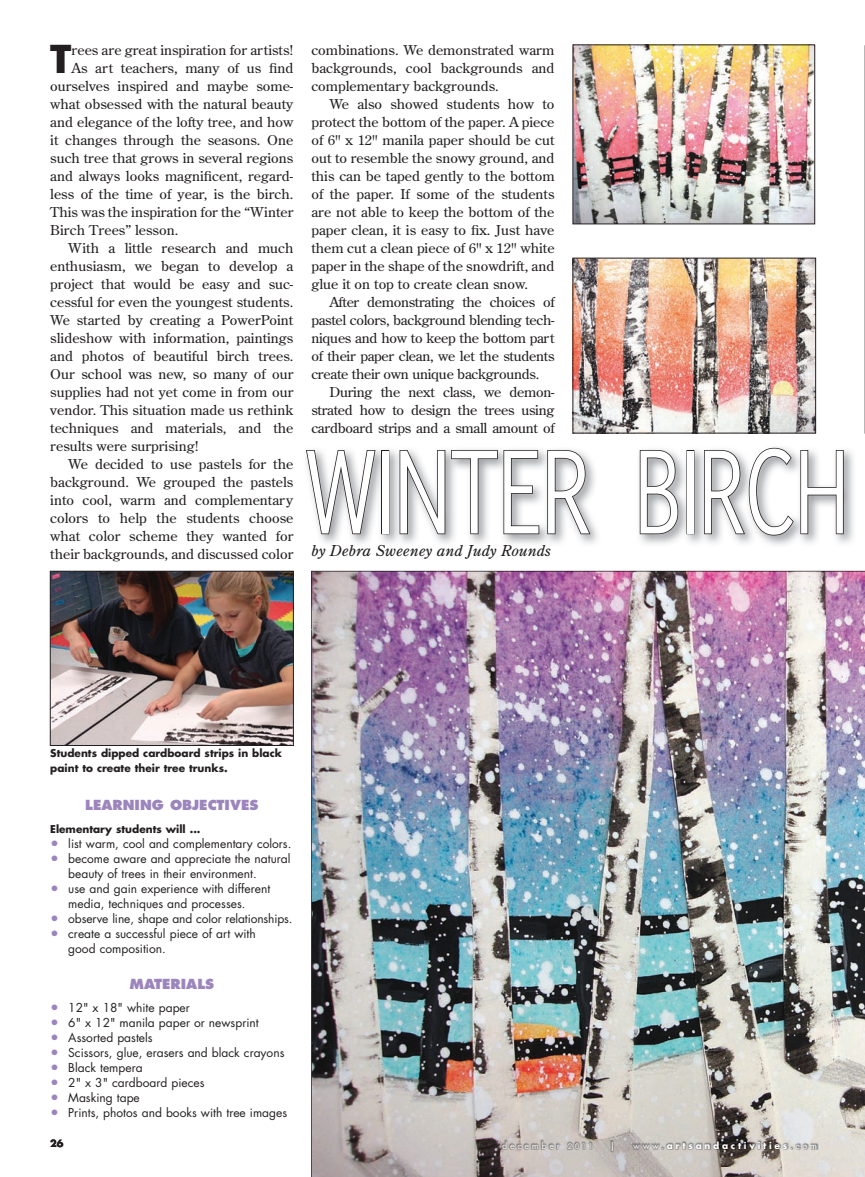
<style>
.page{position:relative;width:865px;height:1177px;background:#fff}
.page>*{position:absolute;margin:0;border:0;box-sizing:border-box;transform-origin:0 0}
.t1{font:108px "Euphemia UCAS";color:#fff;scale:.75 1}
.t2{font:700 37.35px "Futura";color:#231f20;scale:1.07 1}
.t3{font:italic 15px "Century Old Style";color:#231f20;scale:1.07 1}
.t4{font:13.5px/18px "Century Old Style";color:#231f20;text-align:justify;scale:1.07 1}
.t5{font:800 13.5px "Futura";color:#9c85bd}
.t6{font:12px/15px "Futura";color:#231f20}
.t7{font:700 10.5px/14.2px "Futura";color:#231f20}
.t8{font:700 9.75px "Futura";color:#231f20}
.t9{font:700 9px "Futura";color:#fff}
.t10{font:9px "Futura";letter-spacing:.3em;color:#fff}
.s1{font-size:15px;color:#9c85bd}
.s2{font-weight:400}
.s3{font-size:7.5px}
</style>
<div class="page">
<svg style="left:864px;top:45px;width:1px;height:388px"></svg>
<img style="left:311px;top:629px;width:554px;height:547px">
<img style="left:500px;top:1138px;width:365px;height:28px">
<img style="left:320px;top:450px;width:534px;height:95px">
<img style="left:311px;top:571px;width:554px;height:58px">
<svg style="left:306px;top:450px;width:70px;height:85px"></svg>
<div style="left:381px;top:450px;width:8px;height:84px;border:2px solid #231f20"></div>
<svg style="left:399px;top:449px;width:141px;height:86px"></svg>
<svg style="left:546px;top:449px;width:45px;height:86px"></svg>
<svg style="left:639px;top:449px;width:40px;height:86px;background:#b2b2b3"></svg>
<div style="left:686px;top:450px;width:8px;height:84px;border:2px solid #231f20"></div>
<svg style="left:703px;top:447px;width:141px;height:89px"></svg>
<img style="left:52px;top:572px;width:240px;height:171px">
<div style="left:50px;top:570px;width:244px;height:175px;border:1px solid #231f20"></div>
<img style="left:574px;top:260px;width:240px;height:171px">
<div style="left:572px;top:258px;width:244px;height:175px;border:1px solid #231f20"></div>
<img style="left:574px;top:46px;width:239px;height:176px">
<div style="left:572px;top:44px;width:243px;height:180px;border:1px solid #231f20"></div>
<h2 class="t2" style="left:50px;top:33px;width:21px">t</h2>
<p class="t4" style="left:72px;top:40px;width:209px">rees are great inspiration for artists!</p>
<p class="t4" style="left:72px;top:58px;width:209px">As art teachers, many of us find</p>
<p class="t4" style="left:50px;top:76px;width:229px">ourselves inspired and maybe some-</p>
<p class="t4" style="left:50px;top:94px;width:229px">what obsessed with the natural beauty</p>
<p class="t4" style="left:50px;top:112px;width:229px">and elegance of the lofty tree, and how</p>
<p class="t4" style="left:50px;top:130px;width:229px">it changes through the seasons. One</p>
<p class="t4" style="left:50px;top:148px;width:229px">such tree that grows in several regions</p>
<p class="t4" style="left:50px;top:166px;width:229px">and always looks magnificent, regard-</p>
<p class="t4" style="left:50px;top:184px;width:229px">less of the time of year, is the birch.</p>
<p class="t4" style="left:50px;top:202px;width:229px">This was the inspiration for the “Winter</p>
<p class="t4" style="left:50px;top:220px;width:121px">Birch Trees” lesson.</p>
<p class="t4" style="left:68px;top:238px;width:212px">With a little research and much</p>
<p class="t4" style="left:50px;top:256px;width:229px">enthusiasm, we began to develop a</p>
<p class="t4" style="left:50px;top:274px;width:229px">project that would be easy and suc-</p>
<p class="t4" style="left:50px;top:292px;width:229px">cessful for even the youngest students.</p>
<p class="t4" style="left:50px;top:310px;width:229px">We started by creating a PowerPoint</p>
<p class="t4" style="left:50px;top:328px;width:229px">slideshow with information, paintings</p>
<p class="t4" style="left:50px;top:346px;width:229px">and photos of beautiful birch trees.</p>
<p class="t4" style="left:50px;top:364px;width:229px">Our school was new, so many of our</p>
<p class="t4" style="left:50px;top:382px;width:229px">supplies had not yet come in from our</p>
<p class="t4" style="left:50px;top:400px;width:229px">vendor. This situation made us rethink</p>
<p class="t4" style="left:50px;top:418px;width:229px">techniques and materials, and the</p>
<p class="t4" style="left:50px;top:436px;width:140px">results were surprising!</p>
<p class="t4" style="left:68px;top:454px;width:212px">We decided to use pastels for the</p>
<p class="t4" style="left:50px;top:472px;width:229px">background. We grouped the pastels</p>
<p class="t4" style="left:50px;top:490px;width:229px">into cool, warm and complementary</p>
<p class="t4" style="left:50px;top:508px;width:229px">colors to help the students choose</p>
<p class="t4" style="left:50px;top:526px;width:229px">what color scheme they wanted for</p>
<p class="t4" style="left:50px;top:544px;width:229px">their backgrounds, and discussed color</p>
<p class="t4" style="left:311px;top:40px;width:229px">combinations. We demonstrated warm backgrounds, cool backgrounds and complementary backgrounds.</p>
<p class="t4" style="left:311px;top:94px;width:229px;text-indent:18px">We also showed students how to protect the bottom of the paper. A piece of 6" x 12" manila paper should be cut out to resemble the snowy ground, and this can be taped gently to the bottom of the paper. If some of the students are not able to keep the bottom of the paper clean, it is easy to fix. Just have them cut a clean piece of 6" x 12" white paper in the shape of the snowdrift, and glue it on top to create clean snow.</p>
<p class="t4" style="left:311px;top:292px;width:229px;text-indent:18px">After demonstrating the choices of pastel colors, background blending tech&shy;niques and how to keep the bottom part of their paper clean, we let the students create their own unique backgrounds.</p>
<p class="t4" style="left:311px;top:382px;width:229px;text-indent:18px">During the next class, we demon&shy;strated how to design the trees using cardboard strips and a small amount of</p>
<h1 class="t1" style="left:305px;top:415px;width:725px">WINTER BIRCH</h1>
<p class="t3" style="left:311px;top:541px;width:225px">by Debra Sweeney and Judy Rounds</p>
<p class="t7" style="left:50px;top:745px;width:233px">students dipped cardboard strips in black paint to create their tree trunks.</p>
<p class="t5" style="left:85px;top:796px;width:175px">LEARNING OBJECTIVES</p>
<p class="t7" style="left:50px;top:821px;width:152px">elementary students will ...</p>
<p class="t6" style="left:50px;top:835px;width:243px"><span class="s1">•</span> list warm, cool and complementary colors.</p>
<p class="t6" style="left:68px;top:850px;width:224px;text-indent:-18px"><span class="s1">•</span> become aware and appreciate the natural beauty of trees in their environment.</p>
<p class="t6" style="left:50px;top:880px;width:221px;text-align:center"><span class="s1">•</span> use and gain experience with different media, techniques and processes.</p>
<p class="t6" style="left:50px;top:910px;width:244px"><span class="s1">•</span> observe line, shape and color relationships.</p>
<p class="t6" style="left:68px;top:925px;width:189px;text-indent:-18px"><span class="s1">•</span> create a successful piece of art with good composition.</p>
<p class="t5" style="left:129px;top:975px;width:86px">MATERIALS</p>
<p class="t6" style="left:50px;top:999px;width:141px"><span class="s1">•</span> 12" x 18" white paper</p>
<p class="t6" style="left:50px;top:1014px;width:210px"><span class="s1">•</span> 6" x 12" manila paper or newsprint</p>
<p class="t6" style="left:50px;top:1029px;width:104px"><span class="s1">•</span> Assorted pastels</p>
<p class="t6" style="left:50px;top:1044px;width:236px"><span class="s1">•</span> Scissors, glue, erasers and black crayons</p>
<p class="t6" style="left:50px;top:1059px;width:94px"><span class="s1">•</span> Black tempera</p>
<p class="t6" style="left:50px;top:1074px;width:156px"><span class="s1">•</span> 2" x 3" cardboard pieces</p>
<p class="t6" style="left:50px;top:1089px;width:91px"><span class="s1">•</span> Masking tape</p>
<p class="t6" style="left:50px;top:1104px;width:238px"><span class="s1">•</span> Prints, photos and books with tree images</p>
<p class="t8" style="left:50px;top:1135px;width:15px">26</p>
<p class="t9" style="left:633px;top:1138px;width:185px"><span class="s2">www.</span>artsandactivities<span class="s2">.com</span></p>
<p class="t10" style="left:502px;top:1139px;width:92px">december <span class="s3">2011</span></p>
</div>
